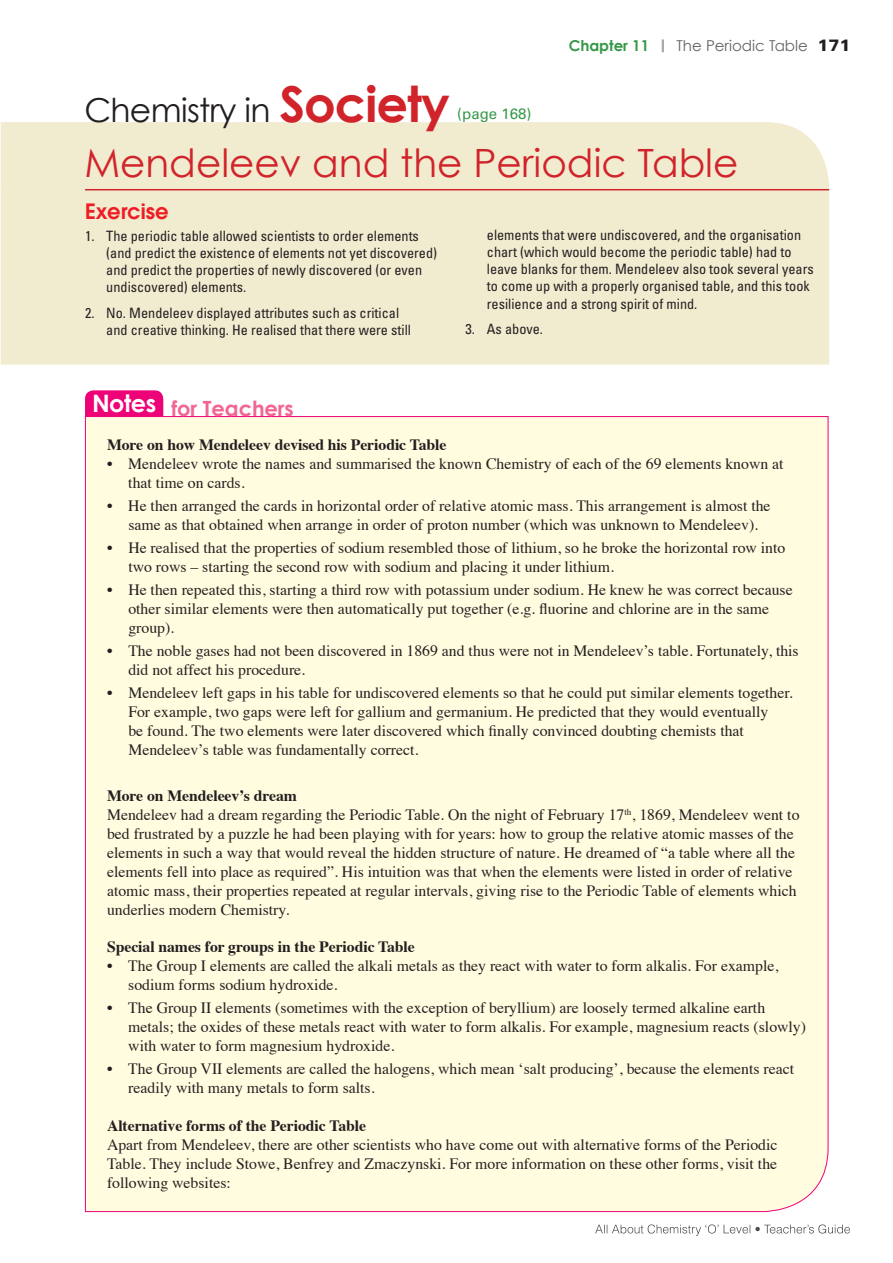
<style>
.page{position:relative;width:893px;height:1263px;background:#fff}
.page>*{position:absolute;margin:0;border:0;box-sizing:border-box;transform-origin:0 0}
.t1{font:39px "Century Gothic";color:#d1232a}
.t2{font:33px "Century Gothic";letter-spacing:-.02em;color:#231f20}
.t3{font:700 21px "Century Gothic";letter-spacing:-.005em;color:#f16692}
.t4{font:600 21px "Avant Garde";color:#ee1d23}
.t5{font:15.75px/18.9px "Times";color:#231f20}
.t6{font:700 15.75px "Times";letter-spacing:-.005em;color:#231f20}
.t7{font:15px "Century Gothic";color:#636366}
.t8{font:15px "Univers";color:#359847}
.t9{font:700 15px "Century Gothic";color:#359847}
.t10{font:condensed 14.25px/17.1px "Univers";color:#231f20}
.s1{font-weight:700;font-size:49.5px;color:#d1232a}
.s2{font-family:"Univers";font-weight:900;font-size:16.5px;color:#231f20}
.s3{font-weight:700}
</style>
<div class="page">
<img style="left:0;top:145px;width:1px;height:142px">
<div style="left:1px;top:122px;width:828px;height:243px;background:#f1ebd0"></div>
<hr style="left:85px;top:189px;width:744px;height:1px;background:#d1232a">
<div style="left:85px;top:416px;width:744px;height:796px;background:#fffce0"></div>
<div style="left:85px;top:390px;width:78px;height:26px;background:#ed0277"></div>
<svg style="left:662px;top:39px;width:2px;height:13px"></svg>
<svg style="left:595px;top:1224px;width:255px;height:12px"></svg>
<h2 class="t2" style="left:84px;top:90px;width:367px">Chemistry in <span class="s1">Society</span></h2>
<p class="t8" style="left:457px;top:105px;width:76px">(page 168)</p>
<p class="t9" style="left:569px;top:36px;width:82px">Chapter 11</p>
<p class="t7" style="left:676px;top:37px;width:175px">The Periodic Table <span class="s2">171</span></p>
<h1 class="t1" style="left:84px;top:139px;width:656px">Mendeleev and the Periodic Table</h1>
<h3 class="t4" style="left:85px;top:198px;width:85px">Exercise</h3>
<p class="t10" style="left:106px;top:227px;width:332px;text-indent:-21px">1. The periodic table allowed scientists to order elements (and predict the existence of elements not yet discovered) and predict the properties of newly discovered (or even undiscovered) elements.</p>
<p class="t10" style="left:106px;top:304px;width:306px;text-indent:-21px">2. No. Mendeleev displayed attributes such as critical and creative thinking. He realised that there were still</p>
<p class="t10" style="left:487px;top:226px;width:328px">elements that were undiscovered, and the organisation chart (which would become the periodic table) had to leave blanks for them. Mendeleev also took several years to come up with a properly organised table, and this took resilience and a strong spirit of mind.</p>
<p class="t10" style="left:466px;top:320px;width:79px">3. As above.</p>
<h3 class="t3" style="left:92px;top:395px;width:203px"><sup>Notes</sup> for Teachers</h3>
<p class="t6" style="left:107px;top:430px;width:341px">More on how Mendeleev devised his Periodic Table</p>
<p class="t5" style="left:128px;top:453px;width:657px;text-indent:-21px">• Mendeleev wrote the names and summarised the known Chemistry of each of the 69 elements known at that time on cards.</p>
<p class="t5" style="left:107px;top:495px;width:665px;text-align:center">• He then arranged the cards in horizontal order of relative atomic mass. This arrangement is almost the same as that obtained when arrange in order of proton number (which was unknown to Mendeleev).</p>
<p class="t5" style="left:128px;top:537px;width:658px;text-indent:-21px">• He realised that the properties of sodium resembled those of lithium, so he broke the horizontal row into two rows – starting the second row with sodium and placing it under lithium.</p>
<p class="t5" style="left:128px;top:579px;width:666px;text-indent:-21px">• He then repeated this, starting a third row with potassium under sodium. He knew he was correct because other similar elements were then automatically put together (e.g. fluorine and chlorine are in the same group).</p>
<p class="t5" style="left:128px;top:640px;width:672px;text-indent:-21px">• The noble gases had not been discovered in 1869 and thus were not in Mendeleev’s table. Fortunately, this did not affect his procedure.</p>
<p class="t5" style="left:128px;top:682px;width:666px;text-indent:-21px">• Mendeleev left gaps in his table for undiscovered elements so that he could put similar elements together.<br>For example, two gaps were left for gallium and germanium. He predicted that they would eventually<br>be found. The two elements were later discovered which finally convinced doubting chemists that Mendeleev’s table was fundamentally correct.</p>
<p class="t5" style="left:107px;top:785px;width:694px"><span class="s3">More on Mendeleev’s dream<br></span>Mendeleev had a dream regarding the Periodic Table. On the night of February 17<sup>th</sup>, 1869, Mendeleev went to bed frustrated by a puzzle he had been playing with for years: how to group the relative atomic masses of the elements in such a way that would reveal the hidden structure of nature. He dreamed of “a table where all the elements fell into place as required”. His intuition was that when the elements were listed in order of relative atomic mass, their properties repeated at regular intervals, giving rise to the Periodic Table of elements which underlies modern Chemistry.</p>
<p class="t6" style="left:107px;top:932px;width:309px">Special names for groups in the Periodic Table</p>
<p class="t5" style="left:128px;top:955px;width:651px;text-indent:-21px">• The Group I elements are called the alkali metals as they react with water to form alkalis. For example, sodium forms sodium hydroxide.</p>
<p class="t5" style="left:128px;top:997px;width:679px;text-indent:-21px">• The Group II elements (sometimes with the exception of beryllium) are loosely termed alkaline earth metals; the oxides of these metals react with water to form alkalis. For example, magnesium reacts (slowly) with water to form magnesium hydroxide.</p>
<p class="t5" style="left:128px;top:1058px;width:667px;text-indent:-21px">• The Group VII elements are called the halogens, which mean ‘salt producing’, because the elements react readily with many metals to form salts.</p>
<p class="t6" style="left:107px;top:1110px;width:261px">Alternative forms of the Periodic Table</p>
<p class="t5" style="left:107px;top:1134px;width:672px;text-align:justify">Apart from Mendeleev, there are other scientists who have come out with alternative forms of the Periodic Table. They include Stowe, Benfrey and Zmaczynski. For more information on these other forms, visit the following websites:</p>
</div>
